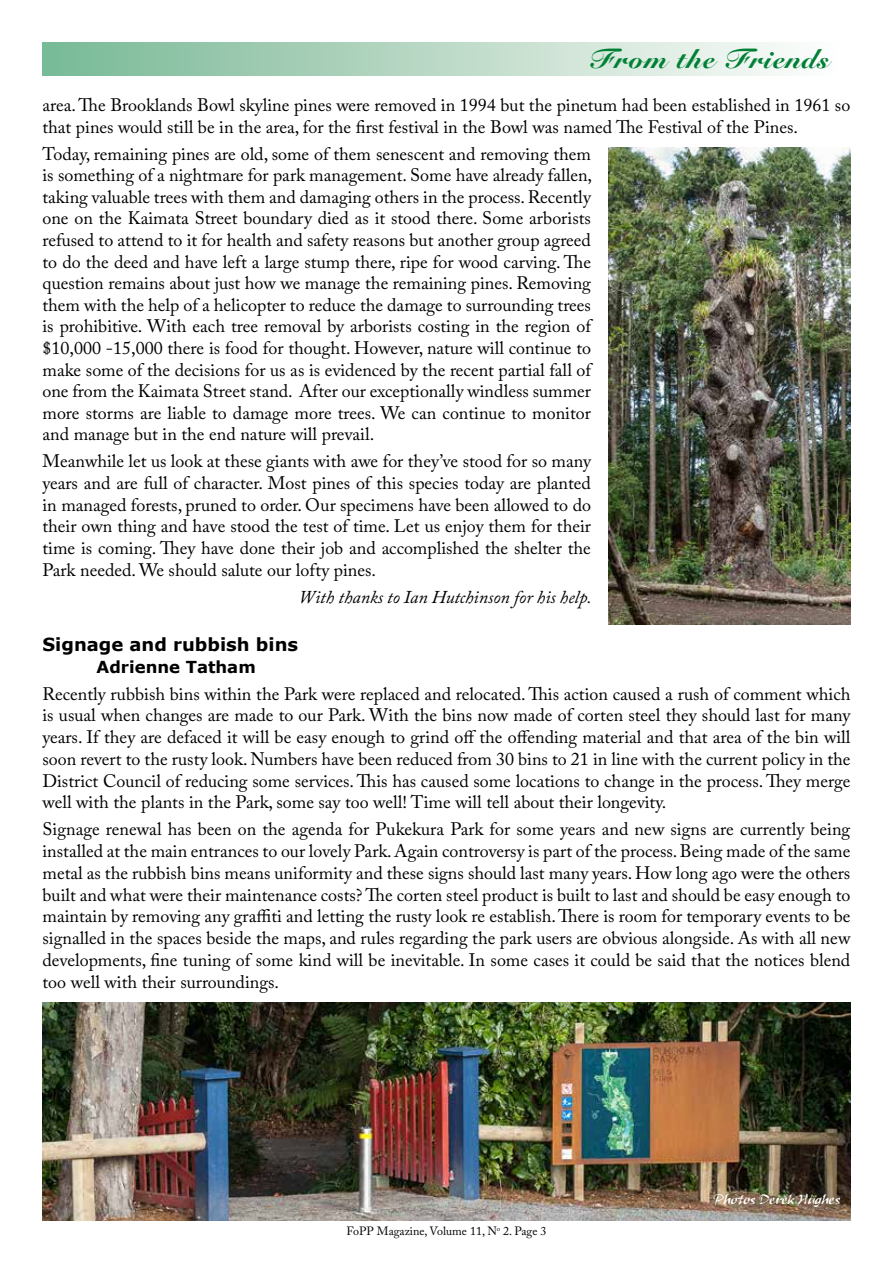
<style>
.page{position:relative;width:893px;height:1263px;background:#fff}
.page>*{position:absolute;margin:0;border:0;box-sizing:border-box;transform-origin:0 0}
.t1{font:900 27px "Snell Roundhand";letter-spacing:.05em;color:#008034}
.t2{font:18px/21.6px "Adobe Caslon Pro";color:#000;text-align:justify}
.t3{font:italic 18px "Adobe Caslon Pro";color:#000}
.t4{font:700 18px "Verdana";color:#000}
.t5{font:700 16.5px "Verdana";color:#000}
.t6{font:15px "Ruach Let Plain";color:#fff}
.t7{font:12px "Adobe Caslon Pro";color:#000}
</style>
<div class="page">
<div style="left:43px;top:43px;width:807px;height:32px;background:linear-gradient(to right,#78b895,#fffefe)"></div>
<img style="left:43px;top:1002px;width:807px;height:218px">
<img style="left:608px;top:148px;width:242px;height:476px">
<h1 class="t1" style="left:590px;top:43px;width:241px">From the Friends</h1>
<p class="t2" style="left:43px;top:94px;width:809px">area. The Brooklands Bowl skyline pines were removed in 1994 but the pinetum had been established in 1961 so that pines would still be in the area, for the first festival in the Bowl was named The Festival of the Pines.</p>
<p class="t2" style="left:43px;top:143px;width:551px">Today, remaining pines are old, some of them senescent and removing them is something of a nightmare for park management. Some have already fallen, taking valuable trees with them and damaging others in the process. Recently one on the Kaimata Street boundary died as it stood there. Some arborists refused to attend to it for health and safety reasons but another group agreed to do the deed and have left a large stump there, ripe for wood carving. The question remains about just how we manage the remaining pines. Removing them with the help of a helicopter to reduce the damage to surrounding trees is prohibitive. With each tree removal by arborists costing in the region of $10,000 -15,000 there is food for thought. However, nature will continue to make some of the decisions for us as is evidenced by the recent partial fall of one from the Kaimata Street stand. After our exceptionally windless summer more storms are liable to damage more trees. We can continue to monitor and manage but in the end nature will prevail.</p>
<p class="t2" style="left:43px;top:450px;width:550px">Meanwhile let us look at these giants with awe for they’ve stood for so many years and are full of character. Most pines of this species today are planted in managed forests, pruned to order. Our specimens have been allowed to do their own thing and have stood the test of time. Let us enjoy them for their time is coming. They have done their job and accomplished the shelter the Park needed. We should salute our lofty pines.</p>
<p class="t3" style="left:299px;top:586px;width:294px">With thanks to Ian Hutchinson for his help.</p>
<p class="t4" style="left:43px;top:633px;width:257px">Signage and rubbish bins</p>
<p class="t5" style="left:97px;top:656px;width:161px">Adrienne Tatham</p>
<p class="t2" style="left:43px;top:683px;width:810px">Recently rubbish bins within the Park were replaced and relocated. This action caused a rush of comment which is usual when changes are made to our Park. With the bins now made of corten steel they should last for many years. If they are defaced it will be easy enough to grind off the offending material and that area of the bin will soon revert to the rusty look. Numbers have been reduced from 30 bins to 21 in line with the current policy in the District Council of reducing some services. This has caused some locations to change in the process. They merge well with the plants in the Park, some say too well! Time will tell about their longevity.</p>
<p class="t2" style="left:43px;top:818px;width:809px">Signage renewal has been on the agenda for Pukekura Park for some years and new signs are currently being installed at the main entrances to our lovely Park. Again controversy is part of the process. Being made of the same metal as the rubbish bins means uniformity and these signs should last many years. How long ago were the others built and what were their maintenance costs? The corten steel product is built to last and should be easy enough to maintain by removing any graffiti and letting the rusty look re establish. There is room for temporary events to be signalled in the spaces beside the maps, and rules regarding the park users are obvious alongside. As with all new developments, fine tuning of some kind will be inevitable. In some cases it could be said that the notices blend too well with their surroundings.</p>
<p class="t7" style="left:346px;top:1224px;width:202px">FoPP Magazine, Volume 11, N<sup>o</sup> 2. Page 3</p>
<p class="t6" style="left:713px;top:1189px;width:129px">Photos Derek Hughes</p>
</div>
